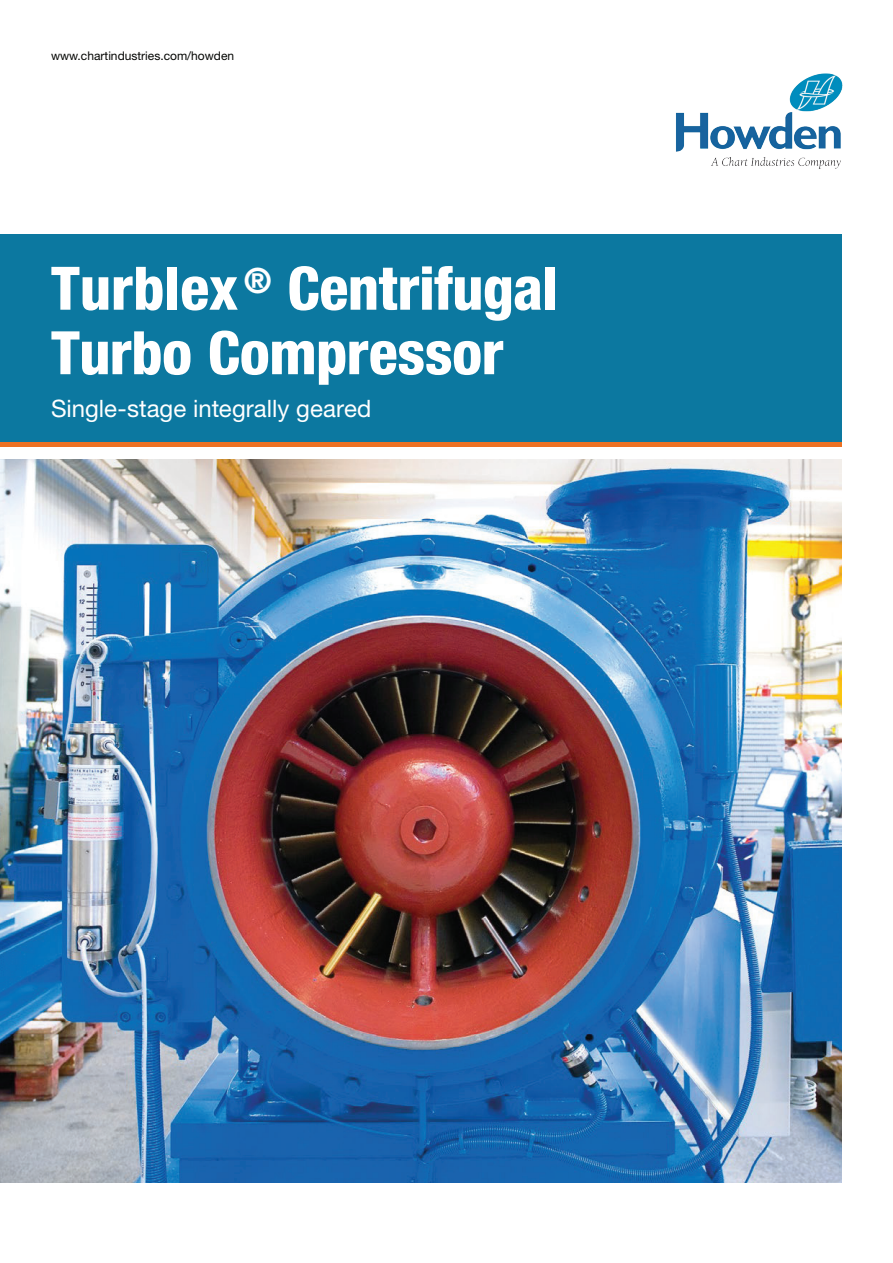
<style>
.page{position:relative;width:893px;height:1263px;background:#fff}
.page>*{position:absolute;margin:0;border:0;box-sizing:border-box;transform-origin:0 0}
.t1{font:800 condensed 60px/64.5px "Helvetica Neue LT Pro";letter-spacing:-.005em;color:#fff}
.t2{font:24px "Helvetica Neue LT Pro";color:#fff}
.t3{font:12px "Helvetica Neue LT Pro";color:#040503}
</style>
<div class="page">
<div style="left:0;top:234px;width:842px;height:208px;background:#0c78a0"></div>
<hr style="left:0;top:442px;width:842px;height:4px;background:#ed7123">
<img style="left:0;top:459px;width:842px;height:723px">
<img style="left:676px;top:73px;width:167px;height:96px">
<p class="t3" style="left:51px;top:48px;width:185px">www.chartindustries.com/howden</p>
<p class="t1" style="left:51px;top:255px;width:508px">Turblex <sup>®</sup> Centrifugal<br>Turbo Compressor</p>
<p class="t2" style="left:51px;top:394px;width:322px">Single-stage integrally geared</p>
</div>
